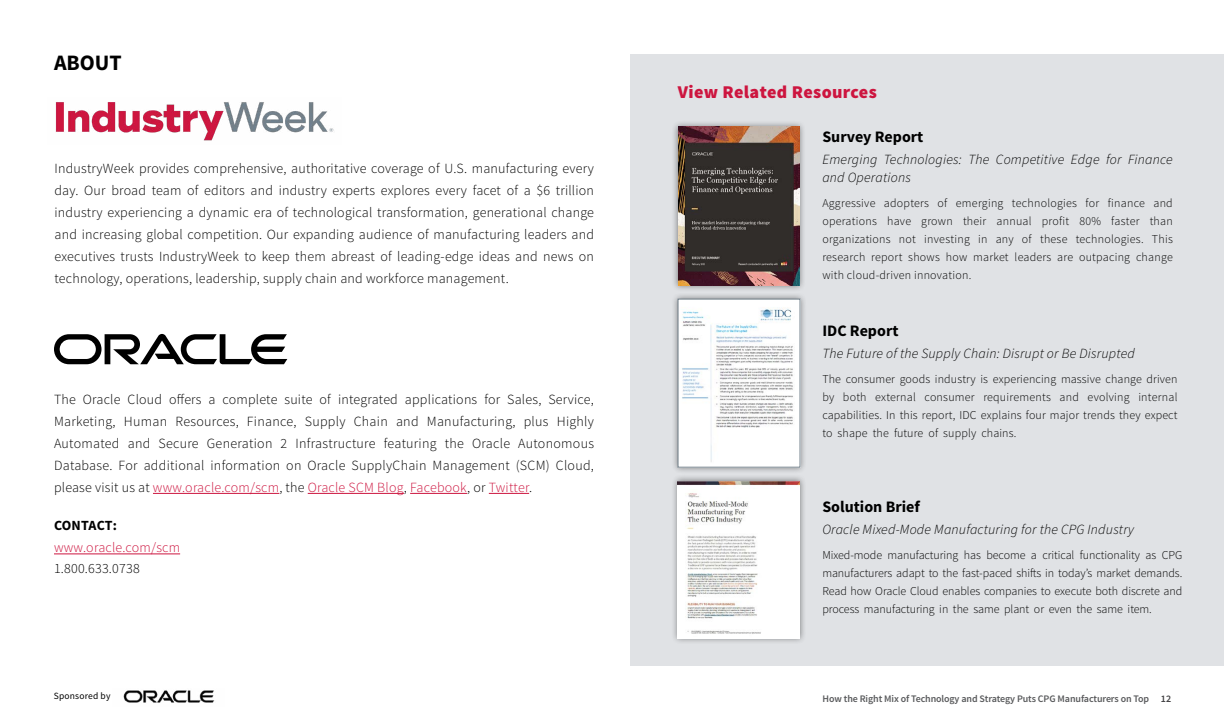
<style>
.page{position:relative;width:1224px;height:720px;background:#fff}
.page>*{position:absolute;margin:0;border:0;box-sizing:border-box;transform-origin:0 0}
.t1{font:700 22px "Source Sans Pro";color:#000}
.t2{font:900 18px "Source Sans Pro";letter-spacing:.02em;color:#cd153f}
.t3{font:700 16px "Source Sans Pro";color:#000}
.t4{font:300 14px/22px "Source Sans Pro";letter-spacing:.015em;color:#000;text-align:justify}
.t5{font:italic 300 14px/18px "Source Sans Pro";letter-spacing:.015em;color:#000}
.t6{font:300 14px "Source Sans Pro";letter-spacing:.015em;color:#cd153f}
.t7{font:700 14px "Source Sans Pro";letter-spacing:.005em;color:#000}
.t8{font:300 12px/18px "Source Sans Pro";letter-spacing:.01em;color:#000;text-align:justify}
.t9{font:600 10px "Source Sans Pro";letter-spacing:-.01em;color:#58595b}
.t10{font:9.5px "Source Sans Pro";letter-spacing:.02em;color:#000}
.s1{color:#cd153f}
.s2{color:#414042}
</style>
<div class="page">
<img style="left:123px;top:690px;width:92px;height:13px">
<div style="left:630px;top:54px;width:594px;height:612px;background:#e0e2e5"></div>
<hr style="left:153px;top:493px;width:126px;height:1px;background:#cd153f">
<hr style="left:308px;top:493px;width:96px;height:1px;background:#cd153f">
<hr style="left:410px;top:493px;width:57px;height:1px;background:#cd153f">
<hr style="left:489px;top:493px;width:40px;height:1px;background:#cd153f">
<hr style="left:54px;top:554px;width:126px;height:1px;background:#cd153f">
<img style="left:55px;top:102px;width:279px;height:39px">
<svg style="left:54px;top:334px;width:233px;height:30px"></svg>
<div style="left:671px;top:120px;width:135px;height:172px;background:#000;opacity:.45"></div>
<img style="left:678px;top:127px;width:122px;height:158px">
<div style="left:671px;top:293px;width:136px;height:181px;background:#000;opacity:.45"></div>
<img style="left:680px;top:301px;width:118px;height:164px">
<div style="left:671px;top:474px;width:135px;height:171px;background:#000;opacity:.45"></div>
<img style="left:678px;top:481px;width:122px;height:157px">
<h1 class="t1" style="left:54px;top:48px;width:69px">ABOUT</h1>
<p class="t4" style="left:55px;top:158px;width:541px">IndustryWeek provides comprehensive, authoritative coverage of U.S. manufacturing every day. Our broad team of editors and industry experts explores every facet of a $6 trillion industry experiencing a dynamic era of technological transformation, generational change and increasing global competition. Our expanding audience of manufacturing leaders and executives trusts IndustryWeek to keep them abreast of leading-edge ideas and news on technology, operations, leadership, supply chain and workforce management.</p>
<p class="t4" style="left:54px;top:388px;width:542px">The Oracle Cloud offers a complete suite of integrated applications for Sales, Service, Marketing, Human Resources, Finance, Supply Chain and Manufacturing, plus Highly Automated and Secure Generation 2 Infrastructure featuring the Oracle Autonomous Database. For additional information on Oracle SupplyChain Management (SCM) Cloud, please visit us at <span class="s1">www.oracle.com/scm</span>, the <span class="s1">Oracle SCM Blog</span>, <span class="s1">Facebook</span>, or <span class="s1">Twitter</span>.</p>
<h3 class="t7" style="left:54px;top:517px;width:65px">CONTACT:</h3>
<p class="t6" style="left:54px;top:539px;width:128px">www.oracle.com/scm</p>
<p class="t4" style="left:54px;top:557px;width:87px">1.800.633.0738</p>
<p class="t10" style="left:54px;top:690px;width:58px">Sponsored by</p>
<h2 class="t2" style="left:678px;top:81px;width:201px">View Related Resources</h2>
<h2 class="t3" style="left:822px;top:126px;width:103px">Survey Report</h2>
<p class="t5" style="left:822px;top:151px;width:352px">Emerging Technologies: The Competitive Edge for Finance and Operations</p>
<p class="t8" style="left:822px;top:194px;width:352px">Aggressive adopters of emerging technologies for finance and operations have grown their annual profit 80% faster than organizations not investing in any of these technologies. This research report shows how market leaders are outpacing change with cloud-driven innovation.</p>
<h2 class="t3" style="left:822px;top:320px;width:78px">IDC Report</h2>
<p class="t5" style="left:822px;top:345px;width:314px">The Future of the Supply Chain: Disrupt or Be Disrupted</p>
<p class="t8" style="left:822px;top:370px;width:357px">The consumer goods industry is experiencing massive change driven by both external consumer requirements and evolving internal capabilities. In this report, IDC explains four major trends they expect to shape the future of supply chains.</p>
<h2 class="t3" style="left:822px;top:496px;width:99px">Solution Brief</h2>
<p class="t5" style="left:822px;top:521px;width:313px">Oracle Mixed-Mode Manufacturing for the CPG Industry</p>
<p class="t8" style="left:822px;top:546px;width:362px">Mixed-mode manufacturing has become a critical functionality as CPG manufacturers adapt to the fast-paced shifts in today’s market demands.<br>Read how Oracle Cloud enables companies to execute both discrete and process manufacturing in the same plant or even the same item.</p>
<p class="t9" style="left:823px;top:693px;width:350px">How the Right Mix of Technology and Strategy Puts CPG Manufacturers on Top <span class="s2">12</span></p>
</div>
